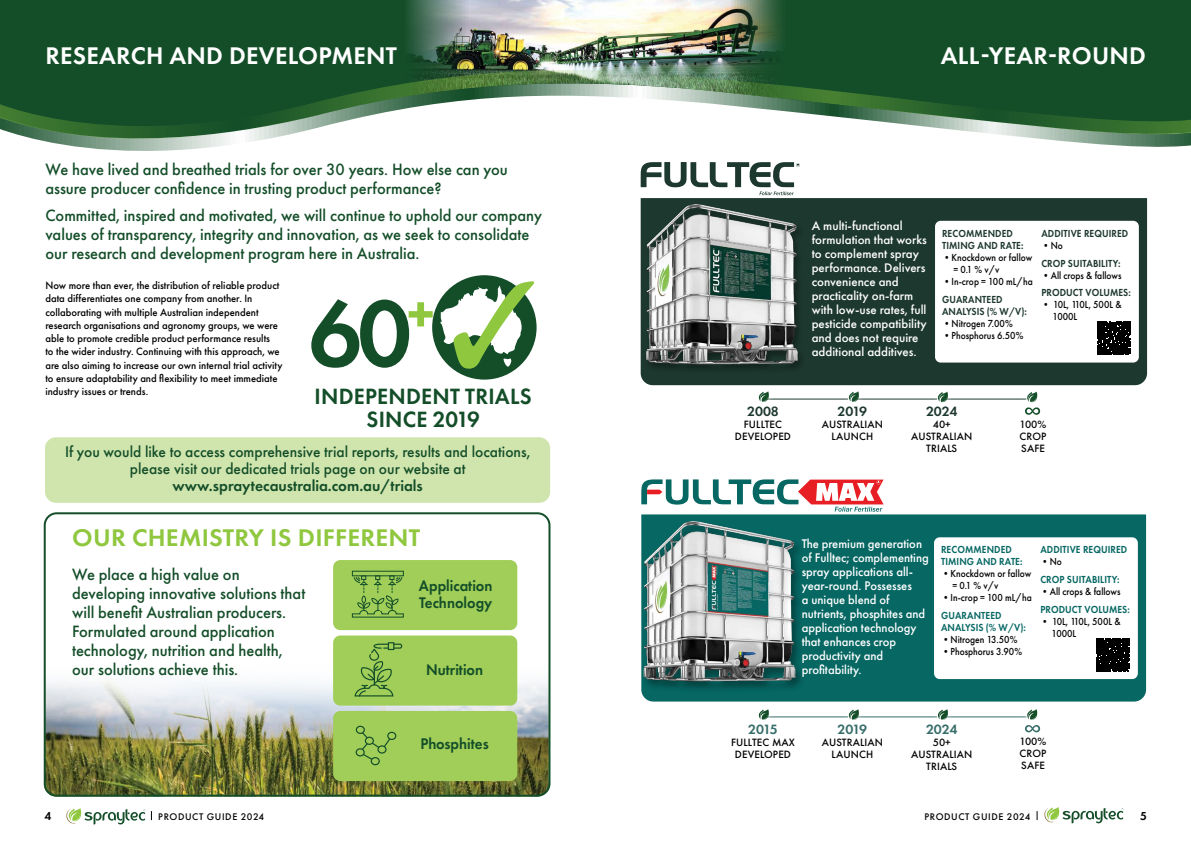
<style>
.page{position:relative;width:1191px;height:842px;background:#fff}
.page>*{position:absolute;margin:0;border:0;box-sizing:border-box;transform-origin:0 0}
.t1{font:600 97.8px "Futura PT";color:#144e29}
.t2{font:600 25px "Futura PT";letter-spacing:.01em;color:#fff}
.t3{font:600 25px "Futura PT";letter-spacing:.01em;color:#8fc73e}
.t4{font:600 23px/23px "Futura PT";letter-spacing:.01em;color:#144e29;text-align:center}
.t5{font:500 17px/19px "Futura PT";color:#144e29}
.t6{font:500 16px/17px "Futura PT";color:#144e29;text-align:center}
.t7{font:600 16px/17px "Futura PT";color:#144e29;scale:.94 1}
.t8{font:600 16px "Futura PT";color:#144e29}
.t9{font:600 14px "Futura PT";color:#1d382f}
.t10{font:600 14px "Futura PT";letter-spacing:-.025em;color:#366d6a}
.t11{font:500 13px/14px "Futura PT";color:#fff}
.t12{font:600 12px "Futura PT";color:#000}
.t13{font:500 11px/12px "Futura PT";color:#000;text-align:center}
.t14{font:500 10.6px/12px "Futura PT";color:#000;scale:.9 1}
.t15{font:600 10.6px/12px "Futura PT";letter-spacing:.01em;color:#1d382f;scale:.9 1}
.t16{font:600 10.6px/12px "Futura PT";letter-spacing:.01em;color:#066763;scale:.9 1}
.t17{font:500 10px "Futura PT";letter-spacing:.06em;color:#000}
</style>
<div class="page">
<svg style="left:66px;top:808px;width:79px;height:16px"></svg>
<svg style="left:1044px;top:807px;width:79px;height:16px"></svg>
<svg style="left:0;top:0;width:1191px;height:167px;fill:#144e29"></svg>
<img style="left:403px;top:0;width:382px;height:69px">
<svg style="left:0;top:69px;width:1191px;height:71px"></svg>
<div style="left:45px;top:437px;width:505px;height:66px;background:#d0e5ae;border-radius:11px"></div>
<div style="left:432px;top:275px;width:104px;height:105px;background:#144e29;border-radius:50%"></div>
<svg style="left:440px;top:281px;width:94px;height:88px"></svg>
<img style="left:44px;top:657px;width:504px;height:140px">
<div style="left:44px;top:512px;width:506px;height:285px;border:2px solid #144e29;border-radius:12px"></div>
<div style="left:333px;top:560px;width:184px;height:70px;background:#a0ce58;border-radius:7px"></div>
<div style="left:333px;top:635px;width:184px;height:70px;background:#a0ce58;border-radius:7px"></div>
<div style="left:333px;top:711px;width:184px;height:70px;background:#a0ce58;border-radius:7px"></div>
<div style="left:352px;top:571px;width:52px;height:5px;border:1px solid #144e29"></div>
<svg style="left:351px;top:575px;width:53px;height:43px"></svg>
<div style="left:388px;top:642px;width:6px;height:8px;border:1px solid #144e29"></div>
<svg style="left:354px;top:643px;width:49px;height:54px"></svg>
<div style="left:387px;top:732px;width:9px;height:8px;border:1px solid #144e29;border-radius:50%"></div>
<div style="left:356px;top:726px;width:9px;height:8px;border:1px solid #144e29;border-radius:50%"></div>
<div style="left:356px;top:748px;width:9px;height:8px;border:1px solid #144e29;border-radius:50%"></div>
<div style="left:371px;top:757px;width:9px;height:8px;border:1px solid #144e29;border-radius:50%"></div>
<svg style="left:361px;top:731px;width:30px;height:30px"></svg>
<div style="left:641px;top:514px;width:505px;height:187px;background:#066763"></div>
<div style="left:640px;top:198px;width:507px;height:187px;background:#1d382f"></div>
<div style="left:644px;top:204px;width:162px;height:170px;background:#1b352c"></div>
<img style="left:643px;top:204px;width:156px;height:161px">
<div style="left:641px;top:521px;width:164px;height:172px;background:#000;opacity:.34"></div>
<img style="left:641px;top:521px;width:155px;height:160px">
<svg style="left:641px;top:479px;width:242px;height:33px"></svg>
<svg style="left:640px;top:162px;width:159px;height:33px"></svg>
<div style="left:935px;top:221px;width:203px;height:142px;background:#fff;border-radius:6px"></div>
<div style="left:934px;top:537px;width:203px;height:142px;background:#fff;border-radius:6px"></div>
<svg style="left:1097px;top:322px;width:34px;height:33px"></svg>
<svg style="left:1096px;top:639px;width:34px;height:33px"></svg>
<hr style="left:763px;top:399px;width:270px;height:1px;background:#1d382f">
<div style="left:931px;top:386px;width:23px;height:22px;background:#fff"></div>
<svg style="left:937px;top:392px;width:12px;height:10px"></svg>
<div style="left:842px;top:386px;width:23px;height:22px;background:#fff"></div>
<svg style="left:848px;top:391px;width:12px;height:11px"></svg>
<div style="left:752px;top:386px;width:23px;height:22px;background:#fff"></div>
<svg style="left:758px;top:391px;width:12px;height:11px"></svg>
<hr style="left:763px;top:716px;width:270px;height:1px;background:#366d6a">
<div style="left:931px;top:704px;width:23px;height:22px;background:#fff"></div>
<svg style="left:937px;top:709px;width:12px;height:11px"></svg>
<div style="left:1021px;top:704px;width:22px;height:22px;background:#fff"></div>
<div style="left:1021px;top:386px;width:22px;height:22px;background:#fff"></div>
<div style="left:842px;top:704px;width:23px;height:22px;background:#fff"></div>
<svg style="left:848px;top:709px;width:12px;height:11px"></svg>
<div style="left:752px;top:704px;width:23px;height:22px;background:#fff"></div>
<svg style="left:758px;top:709px;width:12px;height:11px"></svg>
<svg style="left:1025px;top:709px;width:15px;height:23px"></svg>
<svg style="left:1025px;top:392px;width:15px;height:23px"></svg>
<h2 class="t2" style="left:45px;top:40px;width:353px">RESEARCH AND DEVELOPMENT</h2>
<h3 class="t5" style="left:45px;top:159px;width:464px">We have lived and breathed trials for over 30 years. How else can you assure producer confidence in trusting product performance?</h3>
<h3 class="t5" style="left:45px;top:206px;width:498px">Committed, inspired and motivated, we will continue to uphold our company values of transparency, integrity and innovation, as we seek to consolidate our research and development program here in Australia.</h3>
<p class="t13" style="left:45px;top:279px;width:239px;line-height:13.2px;text-align:left">Now more than ever, the distribution of reliable product data differentiates one company from another. In collaborating with multiple Australian independent research organisations and agronomy groups, we were able to promote credible product performance results<br>to the wider industry. Continuing with this approach, we are also aiming to increase our own internal trial activity to ensure adaptability and flexibility to meet immediate industry issues or trends.</p>
<h1 class="t1" style="left:308px;top:272px;width:127px">60<sup>+</sup></h1>
<h3 class="t4" style="left:315px;top:384px;width:218px">INDEPENDENT TRIALS<br>SINCE 2019</h3>
<h3 class="t6" style="left:65px;top:443px;width:467px">If you would like to access comprehensive trial reports, results and locations, please visit our dedicated trials page on our website at</h3>
<h3 class="t8" style="left:173px;top:476px;width:252px">www.spraytecaustralia.com.au/trials</h3>
<h2 class="t3" style="left:72px;top:522px;width:349px">OUR CHEMISTRY IS DIFFERENT</h2>
<h3 class="t5" style="left:72px;top:565px;width:235px">We place a high value on developing innovative solutions that will benefit Australian producers.<br>Formulated around application technology, nutrition and health, our solutions achieve this.</h3>
<h3 class="t7" style="left:419px;top:577px;width:80px">Application<br>Technology</h3>
<h3 class="t7" style="left:426px;top:661px;width:62px">Nutrition</h3>
<h3 class="t7" style="left:420px;top:735px;width:74px">Phosphites</h3>
<h2 class="t2" style="left:941px;top:40px;width:207px">ALL-YEAR-ROUND</h2>
<p class="t9" style="left:747px;top:402px;width:33px">2008</p>
<p class="t13" style="left:735px;top:418px;width:58px">FULLTEC<br>DEVELOPED</p>
<p class="t11" style="left:811px;top:219px;width:116px">A multi-functional formulation that works to complement spray performance. Delivers convenience and practicality on-farm with low-use rates, full pesticide compatibility and does not require additional additives.</p>
<p class="t15" style="left:942px;top:227px;width:92px">RECOMMENDED<br>TIMING AND RATE:</p>
<p class="t14" style="left:953px;top:251px;width:89px;text-indent:-11px">•Knockdown or fallow = 0.1 % v/v</p>
<p class="t14" style="left:942px;top:275px;width:102px">•In-crop = 100 mL/ha</p>
<p class="t15" style="left:942px;top:293px;width:96px">GUARANTEED<br>ANALYSIS (% W/V):</p>
<p class="t14" style="left:942px;top:317px;width:80px">•Nitrogen 7.00%</p>
<p class="t14" style="left:942px;top:329px;width:92px">•Phosphorus 6.50%</p>
<p class="t15" style="left:1041px;top:227px;width:98px">ADDITIVE REQUIRED</p>
<p class="t14" style="left:1041px;top:239px;width:26px">•No</p>
<p class="t15" style="left:1041px;top:257px;width:89px">CROP SUITABILITY:</p>
<p class="t14" style="left:1041px;top:269px;width:91px">•All crops &amp; fallows</p>
<p class="t15" style="left:1041px;top:287px;width:101px">PRODUCT VOLUMES:</p>
<p class="t14" style="left:1052px;top:299px;width:78px;text-indent:-11px">• 10L, 110L, 500L &amp;<br>1000L</p>
<p class="t9" style="left:837px;top:402px;width:31px">2019</p>
<p class="t13" style="left:821px;top:418px;width:63px">AUSTRALIAN<br>LAUNCH</p>
<p class="t9" style="left:926px;top:402px;width:33px">2024</p>
<p class="t13" style="left:911px;top:418px;width:63px">40+<br>AUSTRALIAN<br>TRIALS</p>
<p class="t13" style="left:1019px;top:418px;width:28px;text-align:justify">100% CROP SAFE</p>
<p class="t11" style="left:801px;top:536px;width:129px">The premium generation of Fulltec; complementing spray applications all&shy;year-round. Possesses<br>a unique blend of nutrients, phosphites and application technology that enhances crop productivity and profitability.</p>
<p class="t16" style="left:941px;top:544px;width:92px">RECOMMENDED<br>TIMING AND RATE:</p>
<p class="t14" style="left:952px;top:568px;width:89px;text-indent:-11px">•Knockdown or fallow = 0.1 % v/v</p>
<p class="t14" style="left:941px;top:592px;width:102px">•In-crop = 100 mL/ha</p>
<p class="t16" style="left:941px;top:609px;width:96px">GUARANTEED<br>ANALYSIS (% W/V):</p>
<p class="t14" style="left:941px;top:633px;width:86px">•Nitrogen 13.50%</p>
<p class="t14" style="left:941px;top:645px;width:92px">•Phosphorus 3.90%</p>
<p class="t16" style="left:1040px;top:544px;width:98px">ADDITIVE REQUIRED</p>
<p class="t14" style="left:1040px;top:556px;width:26px">•No</p>
<p class="t16" style="left:1040px;top:573px;width:89px">CROP SUITABILITY:</p>
<p class="t14" style="left:1040px;top:585px;width:91px">•All crops &amp; fallows</p>
<p class="t16" style="left:1040px;top:603px;width:101px">PRODUCT VOLUMES:</p>
<p class="t14" style="left:1051px;top:615px;width:78px;text-indent:-11px">• 10L, 110L, 500L &amp;<br>1000L</p>
<p class="t10" style="left:748px;top:720px;width:31px">2015</p>
<p class="t13" style="left:731px;top:736px;width:65px">FULLTEC MAX<br>DEVELOPED</p>
<p class="t10" style="left:837px;top:720px;width:31px">2019</p>
<p class="t13" style="left:821px;top:736px;width:63px">AUSTRALIAN<br>LAUNCH</p>
<p class="t10" style="left:926px;top:720px;width:33px">2024</p>
<p class="t13" style="left:911px;top:736px;width:63px">50+<br>AUSTRALIAN<br>TRIALS</p>
<p class="t13" style="left:1019px;top:736px;width:28px;text-align:justify">100% CROP SAFE</p>
<p class="t12" style="left:44px;top:808px;width:8px">4</p>
<p class="t17" style="left:158px;top:810px;width:107px">PRODUCT GUIDE 2024</p>
<p class="t17" style="left:924px;top:810px;width:107px">PRODUCT GUIDE 2024</p>
<p class="t12" style="left:1140px;top:808px;width:8px">5</p>
</div>
